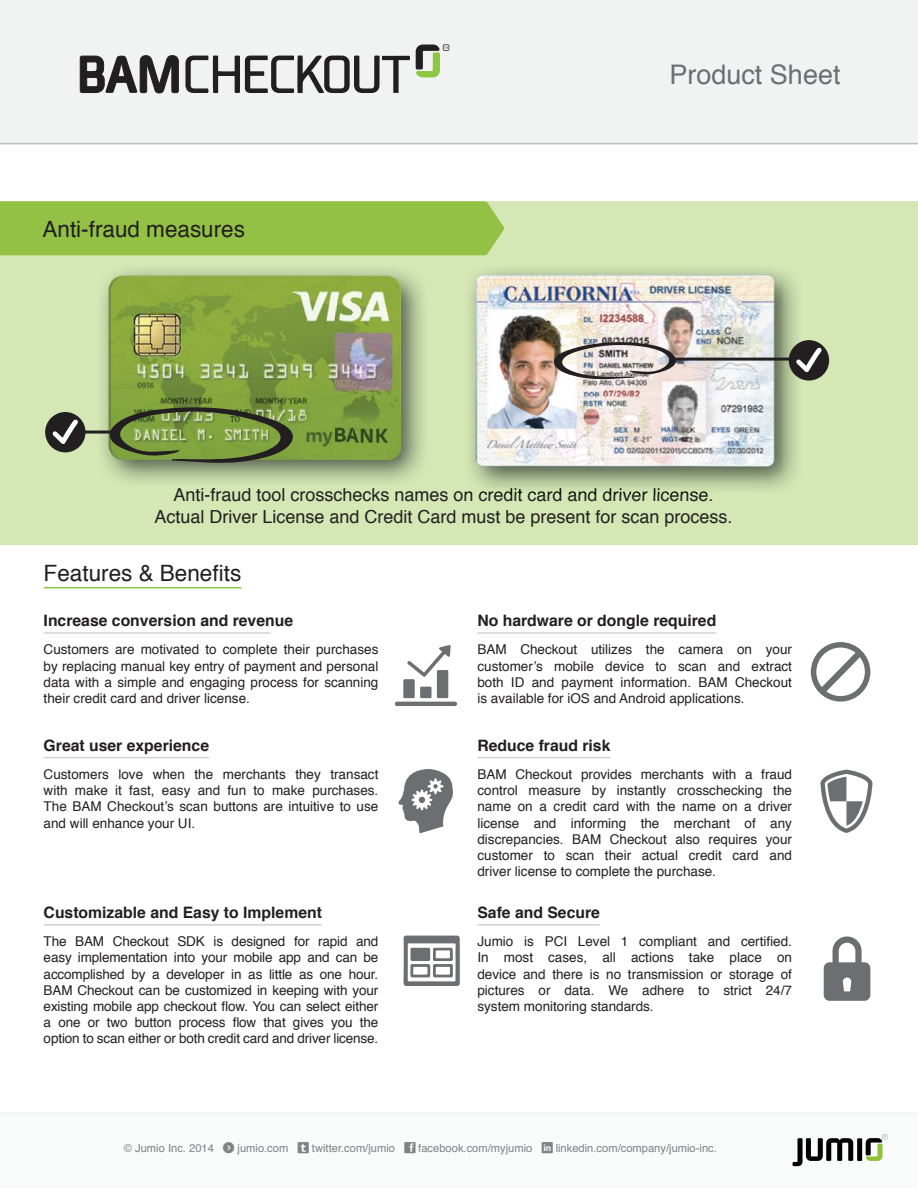
<style>
.page{position:relative;width:918px;height:1188px;background:#fff}
.page>*{position:absolute;margin:0;border:0;box-sizing:border-box;transform-origin:0 0}
.t1{font:27px "Helvetica";color:#6d6e71}
.t2{font:22.5px "Helvetica";color:#231f20}
.t3{font:18px/21.6px "Helvetica";color:#231f20;text-align:center}
.t4{font:700 15.75px "Helvetica";color:#231f20}
.t5{font:13.5px/16.2px "Helvetica";color:#231f20;text-align:justify}
.t6{font:11.1px "Helvetica";color:#808285}
</style>
<div class="page">
<div style="left:0;top:201px;width:918px;height:344px;background:#d4e7b4"></div>
<hr style="left:44px;top:632px;width:226px;height:2px;background:#d1d3d4">
<hr style="left:477px;top:632px;width:239px;height:2px;background:#d1d3d4">
<hr style="left:44px;top:757px;width:165px;height:1px;background:#d1d3d4">
<hr style="left:477px;top:757px;width:133px;height:1px;background:#d1d3d4">
<hr style="left:44px;top:924px;width:278px;height:2px;background:#d1d3d4">
<hr style="left:477px;top:924px;width:123px;height:2px;background:#d1d3d4">
<hr style="left:44px;top:587px;width:197px;height:1px;background:#88c540">
<hr style="left:395px;top:702px;width:62px;height:4px;background:#6d6e71;border-radius:2px">
<div style="left:403px;top:679px;width:12px;height:19px;background:#6d6e71"></div>
<div style="left:420px;top:687px;width:12px;height:11px;background:#6d6e71"></div>
<div style="left:437px;top:670px;width:11px;height:28px;background:#6d6e71"></div>
<svg style="left:407px;top:645px;width:44px;height:32px"></svg>
<svg style="left:398px;top:769px;width:55px;height:64px"></svg>
<svg style="left:404px;top:935px;width:56px;height:51px"></svg>
<svg style="left:811px;top:642px;width:59px;height:60px"></svg>
<svg style="left:824px;top:936px;width:46px;height:65px"></svg>
<svg style="left:820px;top:770px;width:53px;height:63px"></svg>
<div style="left:0;top:201px;width:504px;height:54px;background:#92c146"></div>
<div style="left:0;top:0;width:918px;height:144px;background:#f1f2f2"></div>
<hr style="left:0;top:143px;width:918px;height:1px;background:#bcbec0">
<img style="left:102px;top:269px;width:322px;height:40px">
<img style="left:97px;top:309px;width:48px;height:173px">
<img style="left:178px;top:488px;width:73px;height:1px">
<img style="left:109px;top:276px;width:292px;height:184px">
<img style="left:464px;top:488px;width:255px;height:7px">
<img style="left:465px;top:264px;width:318px;height:221px">
<svg style="left:101px;top:406px;width:195px;height:57px;background:#748c46"></svg>
<img style="left:552px;top:341px;width:130px;height:38px">
<svg style="left:185px;top:55px;width:225px;height:38px"></svg>
<svg style="left:80px;top:55px;width:99px;height:39px"></svg>
<svg style="left:416px;top:44px;width:33px;height:33px"></svg>
<svg style="left:45px;top:412px;width:41px;height:40px"></svg>
<svg style="left:0;top:1113px;width:918px;height:54px"></svg>
<div style="left:857px;top:1138px;width:5px;height:23px;background:#000"></div>
<svg style="left:793px;top:1138px;width:60px;height:28px"></svg>
<svg style="left:866px;top:1134px;width:22px;height:27px"></svg>
<hr style="left:672px;top:358px;width:136px;height:3px;background:#231f20">
<hr style="left:78px;top:431px;width:34px;height:3px;background:#231f20">
<svg style="left:789px;top:340px;width:40px;height:41px"></svg>
<svg style="left:223px;top:1142px;width:11px;height:11px"></svg>
<svg style="left:298px;top:1142px;width:11px;height:11px"></svg>
<svg style="left:404px;top:1142px;width:12px;height:11px"></svg>
<h2 class="t2" style="left:43px;top:221px;width:204px">Anti-fraud measures</h2>
<h1 class="t1" style="left:669px;top:64px;width:173px">Product Sheet</h1>
<h3 class="t3" style="left:154px;top:486px;width:580px">Anti-fraud tool crosschecks names on credit card and driver license.<br>Actual Driver License and Credit Card must be present for scan process.</h3>
<h2 class="t2" style="left:44px;top:556px;width:199px">Features &amp; Benefits</h2>
<p class="t4" style="left:44px;top:615px;width:251px">Increase conversion and revenue</p>
<p class="t5" style="left:44px;top:643px;width:336px">Customers are motivated to complete their purchases by replacing manual key entry of payment and personal data with a simple and engaging process for scanning their credit card and driver license.</p>
<p class="t4" style="left:44px;top:739px;width:167px">Great user experience</p>
<p class="t5" style="left:44px;top:767px;width:336px">Customers love when the merchants they transact with make it fast, easy and fun to make purchases.<br>The BAM Checkout’s scan buttons are intuitive to use and will enhance your UI.</p>
<p class="t4" style="left:44px;top:906px;width:280px">Customizable and Easy to Implement</p>
<p class="t5" style="left:44px;top:935px;width:336px">The BAM Checkout SDK is designed for rapid and easy implementation into your mobile app and can be accomplished by a developer in as little as one hour.<br>BAM Checkout can be customized in keeping with your existing mobile app checkout flow. You can select either a one or two button process flow that gives you the option to scan either or both credit card and driver license.</p>
<p class="t4" style="left:477px;top:615px;width:240px">No hardware or dongle required</p>
<p class="t5" style="left:477px;top:643px;width:316px">BAM Checkout utilizes the camera on your customer’s mobile device to scan and extract both ID and payment information. BAM Checkout is available for iOS and Android applications.</p>
<p class="t4" style="left:477px;top:739px;width:135px">Reduce fraud risk</p>
<p class="t5" style="left:477px;top:767px;width:316px">BAM Checkout provides merchants with a fraud control measure by instantly crosschecking the name on a credit card with the name on a driver license and informing the merchant of any discrepancies. BAM Checkout also requires your customer to scan their actual credit card and driver license to complete the purchase.</p>
<p class="t4" style="left:477px;top:906px;width:124px">Safe and Secure</p>
<p class="t5" style="left:477px;top:934px;width:316px">Jumio is PCI Level 1 compliant and certified.<br>In most cases, all actions take place on device and there is no transmission or storage of pictures or data. We adhere to strict 24/7 system monitoring standards.</p>
<p class="t6" style="left:124px;top:1144px;width:92px">© Jumio Inc. 2014</p>
<p class="t6" style="left:238px;top:1144px;width:52px">jumio.com</p>
<p class="t6" style="left:312px;top:1144px;width:85px">twitter.com/jumio</p>
<p class="t6" style="left:418px;top:1144px;width:300px">facebook.com/myjumio ● linkedin.com/company/jumio-inc.</p>
</div>
